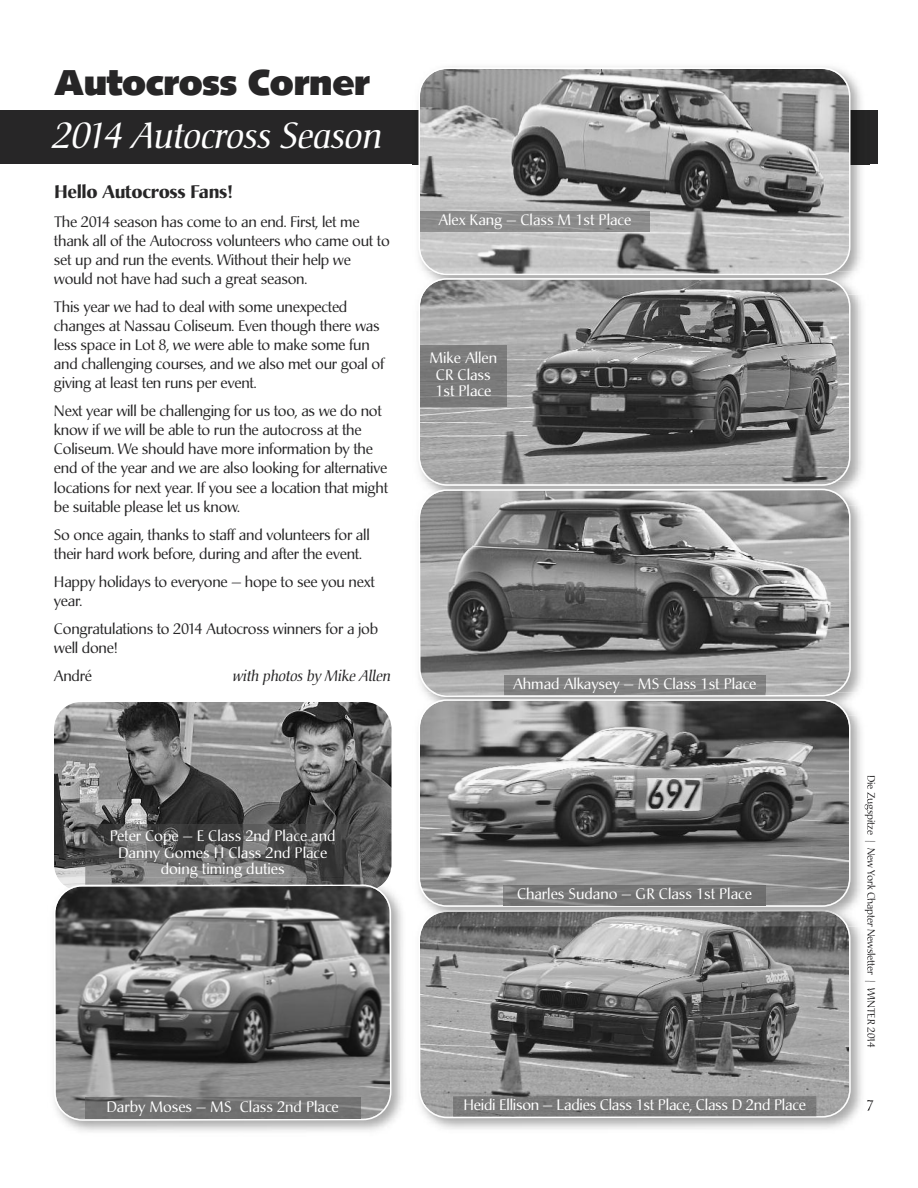
<style>
.page{position:relative;width:918px;height:1188px;background:#fff}
.page>*{position:absolute;margin:0;border:0;box-sizing:border-box;transform-origin:0 0}
.t1{font:italic 36px "Christiana";letter-spacing:-.015em;color:#fff}
.t2{font:900 36px "Syntax";letter-spacing:-.015em;color:#272627}
.t3{font:700 18px "Christiana";letter-spacing:-.015em;color:#272627}
.t4{font:15px/19px "Christiana";letter-spacing:-.015em;color:#272627}
.t5{font:15px/16.5px "Christiana";color:#fff;text-align:center}
.t6{font:italic 15px "Christiana";letter-spacing:-.015em;color:#272627}
.t7{font:10.5px "Christiana";letter-spacing:-.015em;color:#272627}
</style>
<div class="page">
<div style="left:0;top:110px;width:877px;height:54px;background:#272627"></div>
<img style="left:412px;top:66px;width:458px;height:205px">
<svg style="left:418px;top:68px;width:432px;height:203px;background:#9b9b9b"></svg>
<img style="left:420px;top:211px;width:230px;height:20px">
<img style="left:54px;top:702px;width:338px;height:189px;border-radius:27px">
<img style="left:58px;top:877px;width:330px;height:7px">
<svg style="left:54px;top:884px;width:338px;height:237px;background:#747474"></svg>
<img style="left:85px;top:1098px;width:275px;height:20px">
<img style="left:85px;top:824px;width:275px;height:61px">
<svg style="left:238px;top:884px;width:122px;height:1px"></svg>
<img style="left:418px;top:271px;width:445px;height:421px">
<img style="left:433px;top:271px;width:403px;height:4px">
<img style="left:436px;top:271px;width:397px;height:3px">
<svg style="left:418px;top:278px;width:432px;height:204px;background:#838383"></svg>
<div style="left:420px;top:346px;width:86px;height:60px;background:#7a7a7a"></div>
<img style="left:418px;top:482px;width:445px;height:23px">
<img style="left:434px;top:482px;width:402px;height:4px">
<img style="left:438px;top:482px;width:395px;height:2px">
<svg style="left:419px;top:489px;width:432px;height:203px;background:#838383"></svg>
<img style="left:504px;top:675px;width:262px;height:17px">
<img style="left:428px;top:926px;width:442px;height:203px">
<svg style="left:867px;top:1100px;width:3px;height:11px"></svg>
<svg style="left:418px;top:926px;width:433px;height:192px;background:#858585"></svg>
<svg style="left:564px;top:1116px;width:252px;height:1px"></svg>
<div style="left:453px;top:1096px;width:363px;height:20px;background:#797979"></div>
<img style="left:428px;top:717px;width:442px;height:209px">
<img style="left:864px;top:776px;width:6px;height:43px">
<img style="left:432px;top:692px;width:405px;height:5px">
<img style="left:435px;top:692px;width:398px;height:3px">
<img style="left:584px;top:695px;width:182px;height:1px">
<img style="left:428px;top:910px;width:420px;height:16px">
<img style="left:423px;top:911px;width:423px;height:15px">
<svg style="left:418px;top:699px;width:432px;height:208px;background:#808080"></svg>
<img style="left:504px;top:885px;width:261px;height:20px">
<h1 class="t2" style="left:54px;top:68px;width:317px">Autocross Corner</h1>
<h1 class="t1" style="left:54px;top:121px;width:331px">2014 Autocross Season</h1>
<p class="t3" style="left:54px;top:184px;width:180px">Hello Autocross Fans!</p>
<p class="t4" style="left:54px;top:214px;width:337px">The 2014 season has come to an end. First, let me thank all of the Autocross volunteers who came out to set up and run the events. Without their help we would not have had such a great season.</p>
<p class="t4" style="left:54px;top:299px;width:332px">This year we had to deal with some unexpected changes at Nassau Coliseum. Even though there was less space in Lot 8, we were able to make some fun and challenging courses, and we also met our goal of giving at least ten runs per event.</p>
<p class="t4" style="left:54px;top:403px;width:336px">Next year will be challenging for us too, as we do not know if we will be able to run the autocross at the Coliseum. We should have more information by the end of the year and we are also looking for alternative locations for next year. If you see a location that might be suitable please let us know.</p>
<p class="t4" style="left:54px;top:526px;width:317px">So once again, thanks to staff and volunteers for all their hard work before, during and after the event.</p>
<p class="t4" style="left:54px;top:573px;width:322px">Happy holidays to everyone — hope to see you next year.</p>
<p class="t4" style="left:54px;top:620px;width:326px">Congratulations to 2014 Autocross winners for a job well done!</p>
<p class="t4" style="left:54px;top:667px;width:40px">André</p>
<p class="t6" style="left:233px;top:669px;width:160px">with photos by Mike Allen</p>
<p class="t5" style="left:438px;top:213px;width:194px">Alex Kang — Class M 1st Place</p>
<p class="t5" style="left:429px;top:351px;width:69px">Mike Allen<br>CR Class<br>1st Place</p>
<p class="t5" style="left:513px;top:677px;width:245px">Ahmad Alkaysey — MS Class 1st Place</p>
<p class="t5" style="left:110px;top:830px;width:227px">Peter Cope — E Class 2nd Place and<br>Danny Gomes H Class 2nd Place doing timing duties</p>
<p class="t5" style="left:517px;top:887px;width:236px">Charles Sudano — GR Class 1st Place</p>
<p class="t5" style="left:106px;top:1100px;width:234px">Darby Moses — MS Class 2nd Place</p>
<p class="t5" style="left:463px;top:1098px;width:344px">Heidi Ellison — Ladies Class 1st Place, Class D 2nd Place</p>
<p class="t7" style="left:875px;top:775px;width:274px;rotate:90deg">Die Zugspitze | New York Chapter Newsletter | WINTER 2014</p>
<p class="t4" style="left:866px;top:1097px;width:10px">7</p>
</div>
